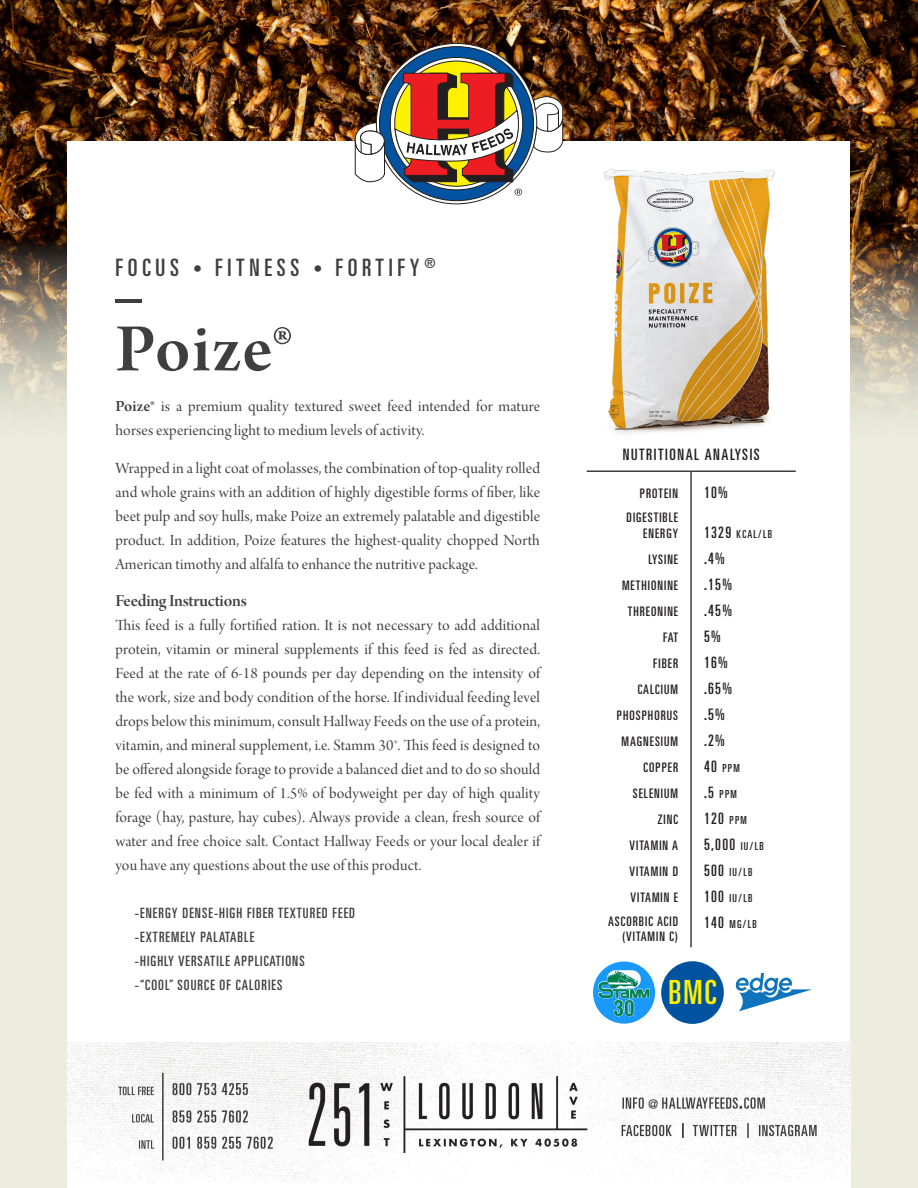
<style>
.page{position:relative;width:918px;height:1188px;background:#eceddd}
.page>*{position:absolute;margin:0;border:0;box-sizing:border-box;transform-origin:0 0}
.t1{font:72px "Arno Pro Smbd Subhead";letter-spacing:.02em;color:#3f3f3f}
.t2{font:ultra-condensed 33.3px "Univers";color:#fff101}
.t3{font:ultra-condensed 24px "Univers";letter-spacing:.2em;color:#3f3f3f}
.t4{font:18px "Arno Pro Smbd Display";letter-spacing:-.015em;color:#3f3f3f}
.Paragraph_Style_1{font:16.5px/24px "Arno Pro Display";letter-spacing:.01em;color:#3f3f3f;text-align:justify}
.t5{font:ultra-condensed 15.75px "Univers";letter-spacing:.08em;color:#231f20}
.t6{font:ultra-condensed 15.75px "Univers";letter-spacing:.1em;color:#231f20}
.t7{font:ultra-condensed 14.25px "Univers";letter-spacing:.075em;color:#3f3f3f}
.t8{font:ultra-condensed 13.05px/15.8px "Univers";letter-spacing:.08em;color:#231f20;text-align:right}
.t9{font:ultra-condensed 10.95px "Univers";letter-spacing:.115em;color:#231f20}
.s1{font-size:18px}
.s2{font-family:"Arno Pro Smbd Subhead"}
.s3{font-size:15.75px}
.s4{font-size:11.25px}
.s5{font-size:10.95px}
</style>
<div class="page">
<img style="left:0;top:0;width:918px;height:508px">
<div style="left:68px;top:141px;width:782px;height:933px;background:#fff"></div>
<hr style="left:115px;top:300px;width:27px;height:3px;background:#3f3f3f">
<svg style="left:376px;top:43px;width:161px;height:161px"></svg>
<div style="left:380px;top:47px;width:154px;height:154px;background:#0153a0;border-radius:50%"></div>
<svg style="left:390px;top:57px;width:133px;height:133px"></svg>
<svg style="left:395px;top:61px;width:123px;height:125px"></svg>
<svg style="left:395px;top:73px;width:124px;height:109px"></svg>
<svg style="left:529px;top:87px;width:34px;height:66px"></svg>
<svg style="left:515px;top:189px;width:7px;height:7px"></svg>
<svg style="left:355px;top:122px;width:33px;height:60px"></svg>
<img style="left:68px;top:1042px;width:782px;height:146px">
<svg style="left:736px;top:973px;width:76px;height:38px"></svg>
<div style="left:593px;top:962px;width:62px;height:62px;background:#1999fa;border-radius:50%"></div>
<svg style="left:598px;top:970px;width:52px;height:46px"></svg>
<div style="left:661px;top:961px;width:63px;height:63px;background:#0153a0;border-radius:50%"></div>
<hr style="left:587px;top:471px;width:104px;height:1px;background:#231f20">
<hr style="left:691px;top:471px;width:105px;height:1px;background:#231f20">
<hr style="left:690px;top:472px;width:2px;height:32px;background:#231f20">
<hr style="left:690px;top:504px;width:2px;height:40px;background:#231f20">
<hr style="left:690px;top:544px;width:2px;height:26px;background:#231f20">
<hr style="left:690px;top:570px;width:2px;height:26px;background:#231f20">
<hr style="left:690px;top:596px;width:2px;height:26px;background:#231f20">
<hr style="left:690px;top:622px;width:2px;height:26px;background:#231f20">
<hr style="left:690px;top:648px;width:2px;height:26px;background:#231f20">
<hr style="left:690px;top:674px;width:2px;height:26px;background:#231f20">
<hr style="left:690px;top:700px;width:2px;height:26px;background:#231f20">
<hr style="left:690px;top:726px;width:2px;height:26px;background:#231f20">
<hr style="left:690px;top:752px;width:2px;height:26px;background:#231f20">
<hr style="left:690px;top:778px;width:2px;height:26px;background:#231f20">
<hr style="left:690px;top:804px;width:2px;height:26px;background:#231f20">
<hr style="left:690px;top:830px;width:2px;height:26px;background:#231f20">
<hr style="left:690px;top:856px;width:2px;height:26px;background:#231f20">
<hr style="left:690px;top:882px;width:2px;height:26px;background:#231f20">
<hr style="left:690px;top:908px;width:2px;height:39px;background:#231f20">
<img style="left:604px;top:169px;width:171px;height:265px">
<p class="t3" style="left:115px;top:254px;width:322px">FOCUS <span class="s1">•</span> FITNESS <span class="s1">•</span> FORTIFY <sup>®</sup></p>
<p class="t1" style="left:115px;top:308px;width:179px">Poize®</p>
<p class="Paragraph_Style_1" style="left:115px;top:395px;width:426px"><span class="s2">Poize®</span> is a premium quality textured sweet feed intended for mature horses experiencing light to medium levels of activity.</p>
<p class="Paragraph_Style_1" style="left:115px;top:457px;width:426px">Wrapped in a light coat of molasses, the combination of top-quality rolled and whole grains with an addition of highly digestible forms of fiber, like beet pulp and soy hulls, make Poize an extremely palatable and digestible product. In addition, Poize features the highest-quality chopped North American timothy and alfalfa to enhance the nutritive package.</p>
<p class="t4" style="left:115px;top:591px;width:133px">Feeding Instructions</p>
<p class="Paragraph_Style_1" style="left:115px;top:614px;width:426px">This feed is a fully fortified ration. It is not necessary to add additional protein, vitamin or mineral supplements if this feed is fed as directed.<br>Feed at the rate of 6-18 pounds per day depending on the intensity of the work, size and body condition of the horse. If individual feeding level drops below this minimum, consult Hallway Feeds on the use of a protein, vitamin, and mineral supplement, i.e. Stamm 30®. This feed is designed to be offered alongside forage to provide a balanced diet and to do so should be fed with a minimum of 1.5% of bodyweight per day of high quality forage (hay, pasture, hay cubes). Always provide a clean, fresh source of water and free choice salt. Contact Hallway Feeds or your local dealer if you have any questions about the use of this product.</p>
<p class="t7" style="left:135px;top:905px;width:222px">-ENERGY DENSE-HIGH FIBER TEXTURED FEED</p>
<p class="t7" style="left:135px;top:929px;width:121px">-EXTREMELY PALATABLE</p>
<p class="t7" style="left:135px;top:953px;width:171px">-HIGHLY VERSATILE APPLICATIONS</p>
<p class="t7" style="left:135px;top:977px;width:149px">-“COOL” SOURCE OF CALORIES</p>
<p class="t6" style="left:623px;top:446px;width:138px">NUTRITIONAL ANALYSIS</p>
<p class="t8" style="left:640px;top:486px;width:40px">PROTEIN</p>
<p class="t5" style="left:704px;top:484px;width:25px">10%</p>
<p class="t8" style="left:627px;top:510px;width:53px">DIGESTIBLE<br>ENERGY</p>
<p class="t9" style="left:704px;top:528px;width:70px"><span class="s3">1329</span> KCAL<span class="s4">/</span>LB</p>
<p class="t8" style="left:649px;top:551px;width:31px">LYSINE</p>
<p class="t5" style="left:704px;top:549px;width:22px">.4%</p>
<p class="t8" style="left:622px;top:577px;width:58px">METHIONINE</p>
<p class="t5" style="left:704px;top:575px;width:30px">.15%</p>
<p class="t8" style="left:628px;top:603px;width:52px">THREONINE</p>
<p class="t5" style="left:704px;top:601px;width:30px">.45%</p>
<p class="t8" style="left:663px;top:629px;width:16px">FAT</p>
<p class="t5" style="left:704px;top:627px;width:18px">5%</p>
<p class="t8" style="left:653px;top:655px;width:26px">FIBER</p>
<p class="t5" style="left:704px;top:653px;width:25px">16%</p>
<p class="t8" style="left:638px;top:681px;width:42px">CALCIUM</p>
<p class="t5" style="left:704px;top:679px;width:30px">.65%</p>
<p class="t8" style="left:617px;top:707px;width:63px">PHOSPHORUS</p>
<p class="t5" style="left:704px;top:705px;width:22px">.5%</p>
<p class="t8" style="left:621px;top:733px;width:58px">MAGNESIUM</p>
<p class="t5" style="left:704px;top:731px;width:22px">.2%</p>
<p class="t8" style="left:643px;top:759px;width:36px">COPPER</p>
<p class="t9" style="left:704px;top:762px;width:37px"><span class="s3">40</span> PPM</p>
<p class="t8" style="left:633px;top:785px;width:47px">SELENIUM</p>
<p class="t9" style="left:704px;top:788px;width:34px"><span class="s3">.5</span> PPM</p>
<p class="t8" style="left:658px;top:811px;width:22px">ZINC</p>
<p class="t5" style="left:704px;top:809px;width:44px">120 <span class="s5">PPM</span></p>
<p class="t8" style="left:629px;top:837px;width:50px">VITAMIN A</p>
<p class="t5" style="left:704px;top:835px;width:61px">5,000 <span class="s5">IU</span><span class="s4">/</span><span class="s5">LB</span></p>
<p class="t8" style="left:629px;top:863px;width:50px">VITAMIN D</p>
<p class="t9" style="left:704px;top:866px;width:50px"><span class="s3">500</span> IU<span class="s4">/</span>LB</p>
<p class="t8" style="left:631px;top:889px;width:49px">VITAMIN E</p>
<p class="t9" style="left:704px;top:892px;width:50px"><span class="s3">100</span> IU<span class="s4">/</span>LB</p>
<p class="t8" style="left:608px;top:913px;width:72px">ASCORBIC ACID (VITAMIN C)</p>
<p class="t9" style="left:704px;top:918px;width:54px"><span class="s3">140</span> MG<span class="s4">/</span>LB</p>
<p class="t2" style="left:669px;top:973px;width:49px">BMC</p>
</div>
